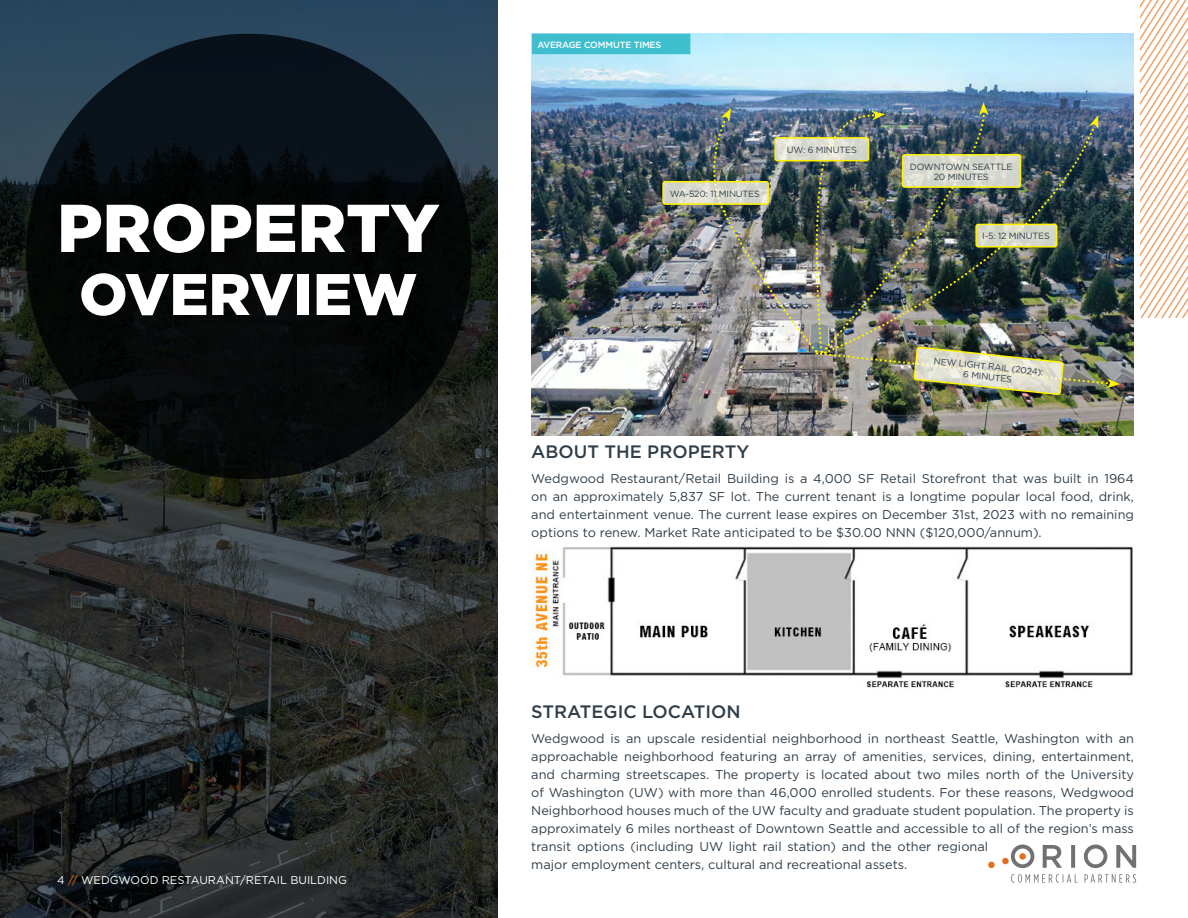
<style>
.page{position:relative;width:1188px;height:918px;background:#fff}
.page>*{position:absolute;margin:0;border:0;box-sizing:border-box;transform-origin:0 0}
.t1{font:900 67.5px "Gotham";color:#fff}
.t2{font:900 58.5px "Gotham";color:#fff}
.t3{font:500 18px "Gotham";color:#303e49}
.t4{font:12.75px/18px "Gotham";color:#303e49;text-align:justify}
.t5{font:11.25px "Gotham";color:#fff}
.t6{font:9px/10.5px "Gotham";letter-spacing:-.02em;color:#303e49;text-align:center}
.t7{font:500 9px "Gotham";letter-spacing:-.02em;color:#fff}
.s1{color:#e36f1e}
</style>
<div class="page">
<svg style="left:0;top:0;width:498px;height:918px;background:#283031"></svg>
<svg style="left:1141px;top:0;width:47px;height:317px"></svg>
<div style="left:988px;top:862px;width:7px;height:6px;background:#e36f1e;border-radius:50%"></div>
<div style="left:1002px;top:858px;width:7px;height:6px;background:#e36f1e;border-radius:50%"></div>
<svg style="left:1011px;top:845px;width:23px;height:23px"></svg>
<div style="left:1019px;top:853px;width:7px;height:7px;background:#e36f1e;border-radius:50%"></div>
<svg style="left:1043px;top:845px;width:93px;height:23px"></svg>
<svg style="left:1011px;top:874px;width:125px;height:9px"></svg>
<div style="left:26px;top:34px;width:446px;height:445px;background:linear-gradient(to bottom,#081018,#050603);border-radius:50%"></div>
<img style="left:531px;top:546px;width:602px;height:142px">
<img style="left:531px;top:34px;width:603px;height:402px">
<img style="left:705px;top:102px;width:415px;height:294px">
<svg style="left:976px;top:224px;width:81px;height:23px"></svg>
<div style="left:975px;top:224px;width:83px;height:24px;border:2px solid #fff200;border-radius:2px"></div>
<svg style="left:775px;top:138px;width:94px;height:23px;background:#dedfd4"></svg>
<div style="left:774px;top:137px;width:95px;height:24px;border:2px solid #fff200;border-radius:2px"></div>
<svg style="left:663px;top:182px;width:105px;height:22px;background:#dadbd0"></svg>
<div style="left:662px;top:181px;width:107px;height:24px;border:2px solid #fff200;border-radius:2px"></div>
<svg style="left:903px;top:155px;width:118px;height:32px;background:#d8d9cf"></svg>
<div style="left:902px;top:154px;width:119px;height:34px;border:2px solid #fff200;border-radius:2px"></div>
<div style="left:532px;top:34px;width:158px;height:20px;background:#3ebfce"></div>
<h1 class="t1" style="left:57px;top:182px;width:384px">PROPERTY</h1>
<h2 class="t2" style="left:79px;top:254px;width:340px">OVERVIEW</h2>
<p class="t5" style="left:57px;top:873px;width:291px">4 <span class="s1">//</span> WEDGWOOD RESTAURANT/RETAIL BUILDING</p>
<p class="t7" style="left:537px;top:39px;width:125px">AVERAGE COMMUTE TIMES</p>
<p class="t6" style="left:670px;top:188px;width:91px">WA-520: 11 MINUTES</p>
<p class="t6" style="left:787px;top:144px;width:72px">UW: 6 MINUTES</p>
<p class="t6" style="left:910px;top:161px;width:104px">DOWNTOWN SEATTLE<br>20 MINUTES</p>
<p class="t6" style="left:982px;top:231px;width:69px">I-5: 12 MINUTES</p>
<p class="t6" style="left:935px;top:355px;width:112px;rotate:6deg">NEW LIGHT RAIL (2024):<br>6 MINUTES</p>
<h3 class="t3" style="left:531px;top:440px;width:219px">ABOUT THE PROPERTY</h3>
<p class="t4" style="left:531px;top:469px;width:604px">Wedgwood Restaurant/Retail Building is a 4,000 SF Retail Storefront that was built in 1964 on an approximately 5,837 SF lot. The current tenant is a longtime popular local food, drink, and entertainment venue. The current lease expires on December 31st, 2023 with no remaining options to renew. Market Rate anticipated to be $30.00 NNN ($120,000/annum).</p>
<h3 class="t3" style="left:531px;top:700px;width:211px">STRATEGIC LOCATION</h3>
<p class="t4" style="left:531px;top:729px;width:604px;text-align:left">Wedgwood is an upscale residential neighborhood in northeast Seattle, Washington with an approachable neighborhood featuring an array of amenities, services, dining, entertainment, and charming streetscapes. The property is located about two miles north of the University of Washington (UW) with more than 46,000 enrolled students. For these reasons, Wedgwood Neighborhood houses much of the UW faculty and graduate student population. The property is approximately 6 miles northeast of Downtown Seattle and accessible to all of the region’s mass transit options (including UW light rail station) and the other regional<br>major employment centers, cultural and recreational assets.</p>
</div>
